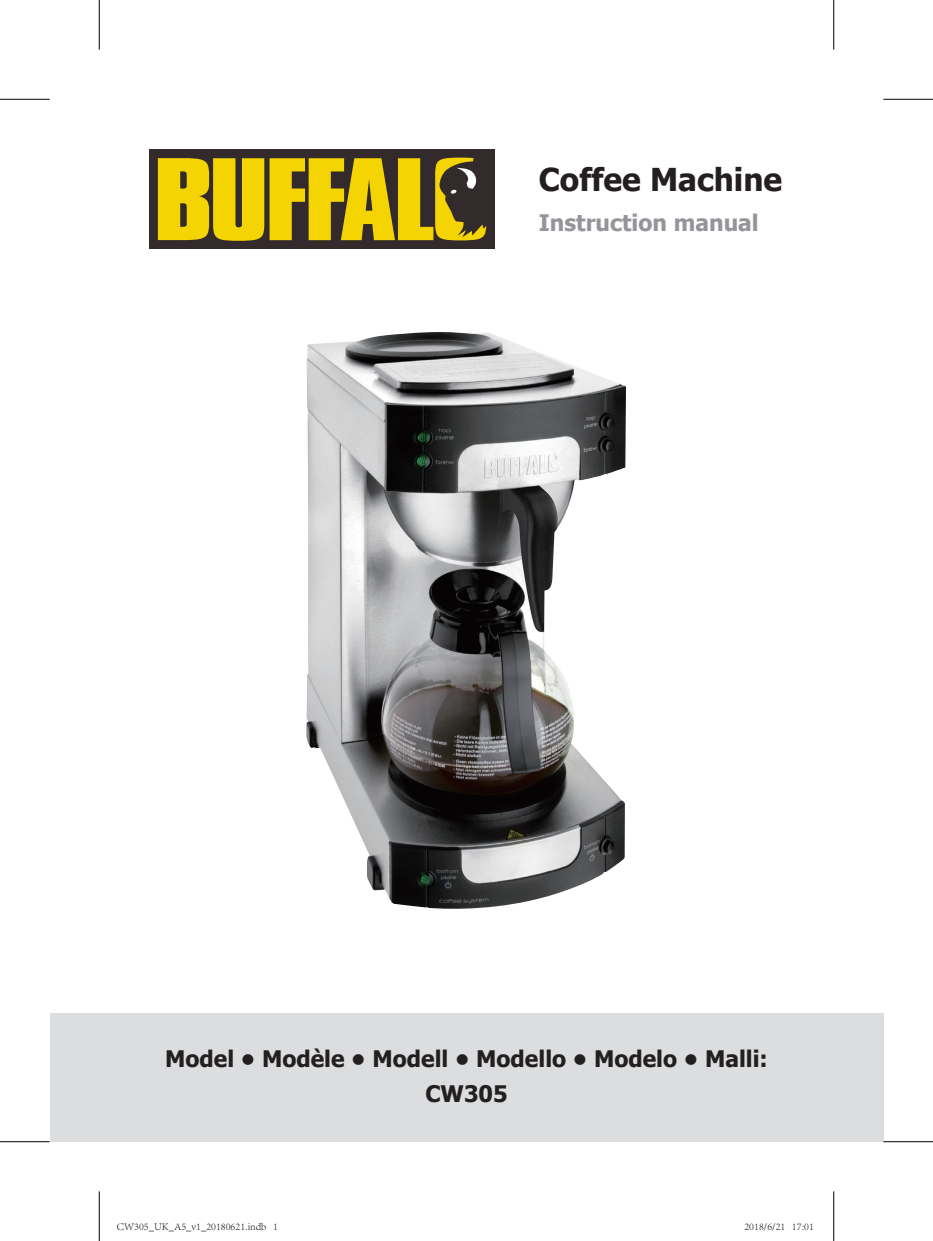
<style>
.page{position:relative;width:933px;height:1241px;background:#fff}
.page>*{position:absolute;margin:0;border:0;box-sizing:border-box;transform-origin:0 0}
.Product_name-UK{font:700 31.5px "Tahoma";color:#231f20}
.language_code-model{font:700 22.75px "Tahoma";color:#231f20}
.IM{font:700 22.75px "Tahoma";color:#939598}
.t1{font:300 10.5px "Adobe Song Std";color:#000}
</style>
<div class="page">
<div style="left:50px;top:1013px;width:833px;height:128px;background:#dcdddf"></div>
<div style="left:149px;top:149px;width:346px;height:100px;background:#332b2b"></div>
<svg style="left:158px;top:157px;width:328px;height:84px"></svg>
<img style="left:306px;top:332px;width:320px;height:577px">
<hr style="left:0;top:99px;width:50px;height:1px;background:#000">
<hr style="left:883px;top:99px;width:50px;height:1px;background:#000">
<hr style="left:0;top:1141px;width:50px;height:1px;background:#000">
<hr style="left:883px;top:1141px;width:50px;height:1px;background:#000">
<hr style="left:99px;top:0;width:1px;height:50px;background:#000">
<hr style="left:99px;top:1191px;width:1px;height:49px;background:#000">
<hr style="left:833px;top:0;width:1px;height:50px;background:#000">
<hr style="left:833px;top:1191px;width:1px;height:49px;background:#000">
<p class="Product_name-UK" style="left:539px;top:157px;width:245px">Coffee Machine</p>
<p class="IM" style="left:539px;top:207px;width:221px">Instruction manual</p>
<p class="language_code-model" style="left:165px;top:1042px;width:604px">Model • Modèle • Modell • Modello • Modelo • Malli:</p>
<p class="language_code-model" style="left:425px;top:1077px;width:84px">CW305</p>
<p class="t1" style="left:117px;top:1220px;width:163px">CW305_UK_A5_v1_20180621.indb 1</p>
<p class="t1" style="left:744px;top:1220px;width:71px">2018/6/21 17:01</p>
</div>
